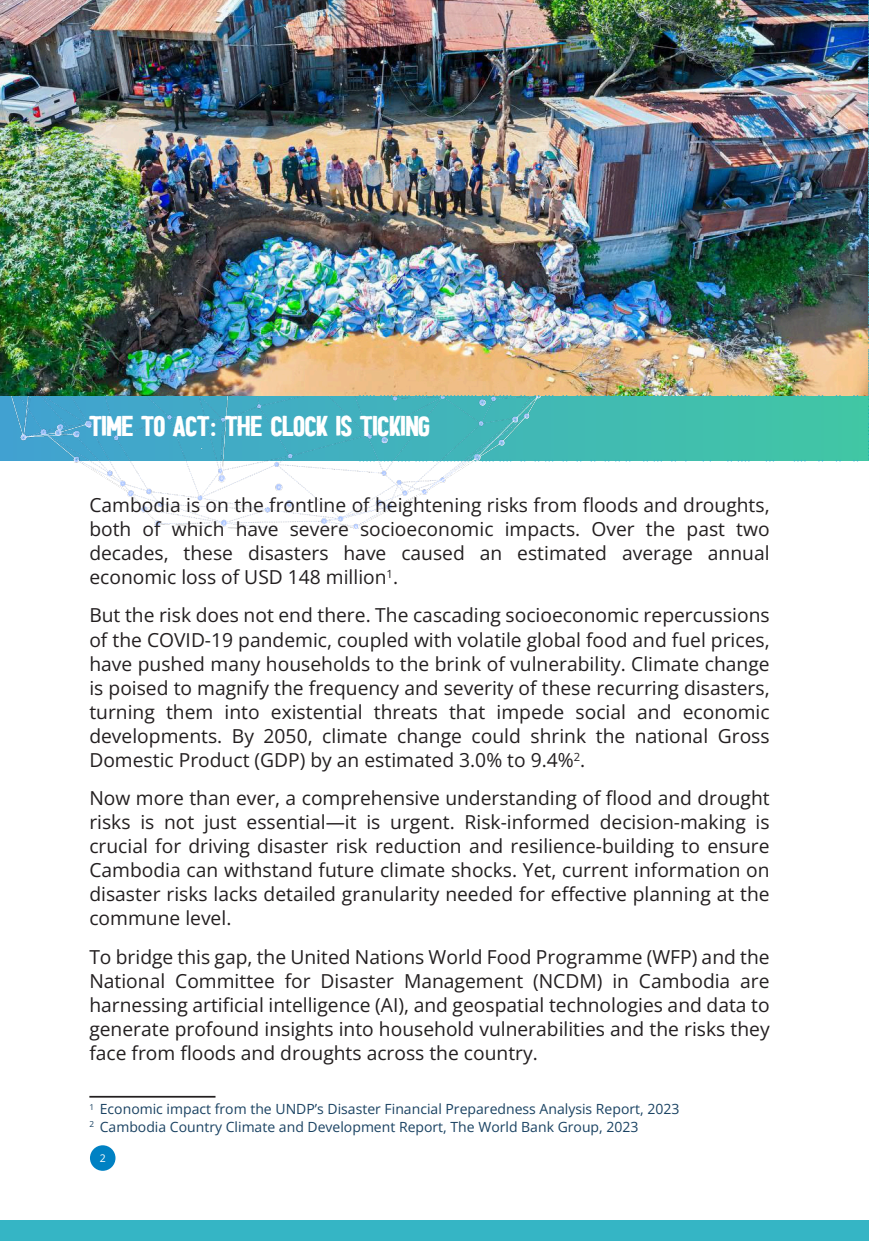
<style>
.page{position:relative;width:869px;height:1241px;background:#fff}
.page>*{position:absolute;margin:0;border:0;box-sizing:border-box;transform-origin:0 0}
.t1{font:28px "HALDEN SOLID";color:#fff}
.t2{font:19.25px "Open Sans";color:#231f20}
.t3{font:14px "Open Sans";color:#1a4262}
.t4{font:11.2px "Open Sans";color:#231f20}
.t5{font:10.5px "Open Sans";color:#fff}
.t6{font:8.22px "Open Sans";color:#1a4262}
</style>
<div class="page">
<div style="left:643px;top:397px;width:224px;height:64px;background:#41c1aa"></div>
<div style="left:0;top:1219px;width:868px;height:21px;background:#35b5c5"></div>
<div style="left:90px;top:1145px;width:25px;height:25px;background:#0081c3;border-radius:50%"></div>
<img style="left:0;top:397px;width:643px;height:131px">
<img style="left:868px;top:366px;width:1px;height:95px">
<hr style="left:89px;top:1095px;width:126px;height:2px;background:#231f20">
<img style="left:0;top:0;width:867px;height:397px">
<svg style="left:867px;top:0;width:1px;height:461px"></svg>
<p class="t1" style="left:89px;top:415px;width:342px">TIME TO ACT: THE CLOCK IS TICKING</p>
<p class="t2" style="left:89px;top:491px;width:681px">Cambodia is on the frontline of heightening risks from floods and droughts,</p>
<p class="t2" style="left:89px;top:515px;width:681px">both of which have severe socioeconomic impacts. Over the past two</p>
<p class="t2" style="left:89px;top:539px;width:681px">decades, these disasters have caused an estimated average annual</p>
<p class="t2" style="left:89px;top:563px;width:310px">economic loss of USD 148 million .</p>
<p class="t4" style="left:386px;top:566px;width:8px">1</p>
<p class="t2" style="left:89px;top:601px;width:681px">But the risk does not end there. The cascading socioeconomic repercussions</p>
<p class="t2" style="left:89px;top:626px;width:681px">of the COVID-19 pandemic, coupled with volatile global food and fuel prices,</p>
<p class="t2" style="left:89px;top:650px;width:681px">have pushed many households to the brink of vulnerability. Climate change</p>
<p class="t2" style="left:89px;top:674px;width:681px">is poised to magnify the frequency and severity of these recurring disasters,</p>
<p class="t2" style="left:89px;top:698px;width:681px">turning them into existential threats that impede social and economic</p>
<p class="t2" style="left:89px;top:722px;width:681px">developments. By 2050, climate change could shrink the national Gross</p>
<p class="t2" style="left:89px;top:746px;width:497px">Domestic Product (GDP) by an estimated 3.0% to 9.4% .</p>
<p class="t4" style="left:573px;top:748px;width:8px">2</p>
<p class="t2" style="left:89px;top:784px;width:681px">Now more than ever, a comprehensive understanding of flood and drought</p>
<p class="t2" style="left:89px;top:808px;width:681px">risks is not just essential—it is urgent. Risk-informed decision-making is</p>
<p class="t2" style="left:89px;top:832px;width:681px">crucial for driving disaster risk reduction and resilience-building to ensure</p>
<p class="t2" style="left:89px;top:856px;width:681px">Cambodia can withstand future climate shocks. Yet, current information on</p>
<p class="t2" style="left:89px;top:880px;width:681px">disaster risks lacks detailed granularity needed for effective planning at the</p>
<p class="t2" style="left:89px;top:904px;width:143px">commune level.</p>
<p class="t2" style="left:89px;top:942px;width:681px">To bridge this gap, the United Nations World Food Programme (WFP) and the</p>
<p class="t2" style="left:89px;top:966px;width:681px">National Committee for Disaster Management (NCDM) in Cambodia are</p>
<p class="t2" style="left:89px;top:990px;width:681px">harnessing artificial intelligence (AI), and geospatial technologies and data to</p>
<p class="t2" style="left:89px;top:1014px;width:681px">generate profound insights into household vulnerabilities and the risks they</p>
<p class="t2" style="left:89px;top:1039px;width:450px">face from floods and droughts across the country.</p>
<p class="t6" style="left:89px;top:1100px;width:6px">1</p>
<p class="t3" style="left:100px;top:1099px;width:581px">Economic impact from the UNDP’s Disaster Financial Preparedness Analysis Report, 2023</p>
<p class="t6" style="left:89px;top:1118px;width:6px">2</p>
<p class="t3" style="left:100px;top:1116px;width:540px">Cambodia Country Climate and Development Report, The World Bank Group, 2023</p>
<p class="t5" style="left:100px;top:1150px;width:8px">2</p>
</div>
